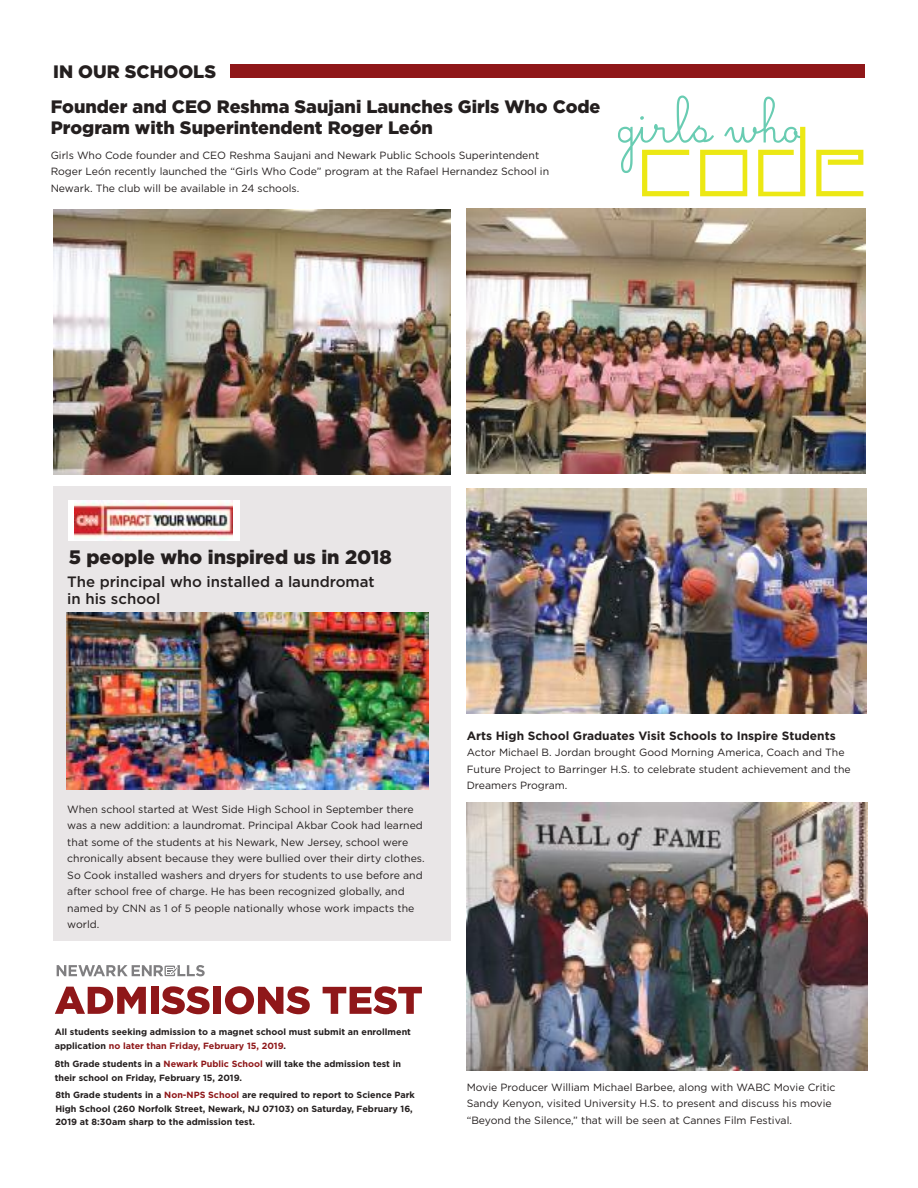
<style>
.page{position:relative;width:918px;height:1188px;background:#fff}
.page>*{position:absolute;margin:0;border:0;box-sizing:border-box;transform-origin:0 0}
.t1{font:900 19.5px "Gotham";color:#241f1f}
.t2{font:900 18px/35.5px "Gotham";color:#241f1f}
.t3{font:500 15px/16.5px "Gotham";color:#241f1f}
.t4{font:700 12px "Gotham";color:#241f1f}
.t5{font:10.5px/16.5px "Gotham";color:#241f1f}
.t6{font:700 9px/13.5px "Gotham";color:#241f1f}
.s1{color:#8f1719}
</style>
<div class="page">
<div style="left:53px;top:486px;width:397px;height:455px;background:#e9e6e7"></div>
<div style="left:231px;top:65px;width:634px;height:13px;background:#8f1719"></div>
<img style="left:467px;top:208px;width:398px;height:266px">
<svg style="left:55px;top:987px;width:91px;height:27px"></svg>
<div style="left:151px;top:987px;width:7px;height:27px;background:#8f1719"></div>
<svg style="left:161px;top:986px;width:49px;height:28px"></svg>
<div style="left:213px;top:987px;width:8px;height:27px;background:#8f1719"></div>
<svg style="left:225px;top:986px;width:85px;height:28px"></svg>
<svg style="left:323px;top:986px;width:99px;height:28px"></svg>
<svg style="left:57px;top:965px;width:148px;height:11px"></svg>
<img style="left:67px;top:613px;width:362px;height:176px">
<div style="left:68px;top:500px;width:172px;height:40px;background:#fff"></div>
<img style="left:75px;top:500px;width:158px;height:40px">
<svg style="left:618px;top:96px;width:245px;height:100px"></svg>
<img style="left:54px;top:210px;width:396px;height:264px">
<img style="left:466px;top:803px;width:402px;height:268px">
<img style="left:467px;top:489px;width:399px;height:225px">
<h2 class="t2" style="left:51px;top:53px;width:551px">IN OUR SCHOOLS<br>Founder and CEO Reshma Saujani Launches Girls Who Code</h2>
<h2 class="t2" style="left:51px;top:110px;width:384px">Program with Superintendent Roger León</h2>
<p class="t5" style="left:51px;top:146px;width:500px">Girls Who Code founder and CEO Reshma Saujani and Newark Public Schools Superintendent<br>Roger León recently launched the “Girls Who Code” program at the Rafael Hernandez School in<br>Newark. The club will be available in 24 schools.</p>
<h1 class="t1" style="left:69px;top:544px;width:324px">5 people who inspired us in 2018</h1>
<h3 class="t3" style="left:67px;top:573px;width:309px">The principal who installed a laundromat in his school</h3>
<p class="t5" style="left:67px;top:801px;width:359px">When school started at West Side High School in September there was a new addition: a laundromat. Principal Akbar Cook had learned that some of the students at his Newark, New Jersey, school were chronically absent because they were bullied over their dirty clothes.<br>So Cook installed washers and dryers for students to use before and after school free of charge. He has been recognized globally, and named by CNN as 1 of 5 people nationally whose work impacts the world.</p>
<p class="t6" style="left:55px;top:1025px;width:358px">All students seeking admission to a magnet school must submit an enrollment application <span class="s1">no later than Friday, February 15, 2019</span>.</p>
<p class="t6" style="left:55px;top:1057px;width:348px">8th Grade students in a <span class="s1">Newark Public School</span> will take the admission test in their school on Friday, February 15, 2019.</p>
<p class="t6" style="left:55px;top:1088px;width:361px">8th Grade students in a <span class="s1">Non-NPS School</span> are required to report to Science Park<br>High School (260 Norfolk Street, Newark, NJ 07103) on Saturday, February 16,<br>2019 at 8:30am sharp to the admission test.</p>
<p class="t4" style="left:467px;top:728px;width:371px">Arts High School Graduates Visit Schools to Inspire Students</p>
<p class="t5" style="left:467px;top:744px;width:385px">Actor Michael B. Jordan brought Good Morning America, Coach and The<br>Future Project to Barringer H.S. to celebrate student achievement and the<br>Dreamers Program.</p>
<p class="t5" style="left:467px;top:1079px;width:370px">Movie Producer William Michael Barbee, along with WABC Movie Critic<br>Sandy Kenyon, visited University H.S. to present and discuss his movie “Beyond the Silence,” that will be seen at Cannes Film Festival.</p>
</div>
